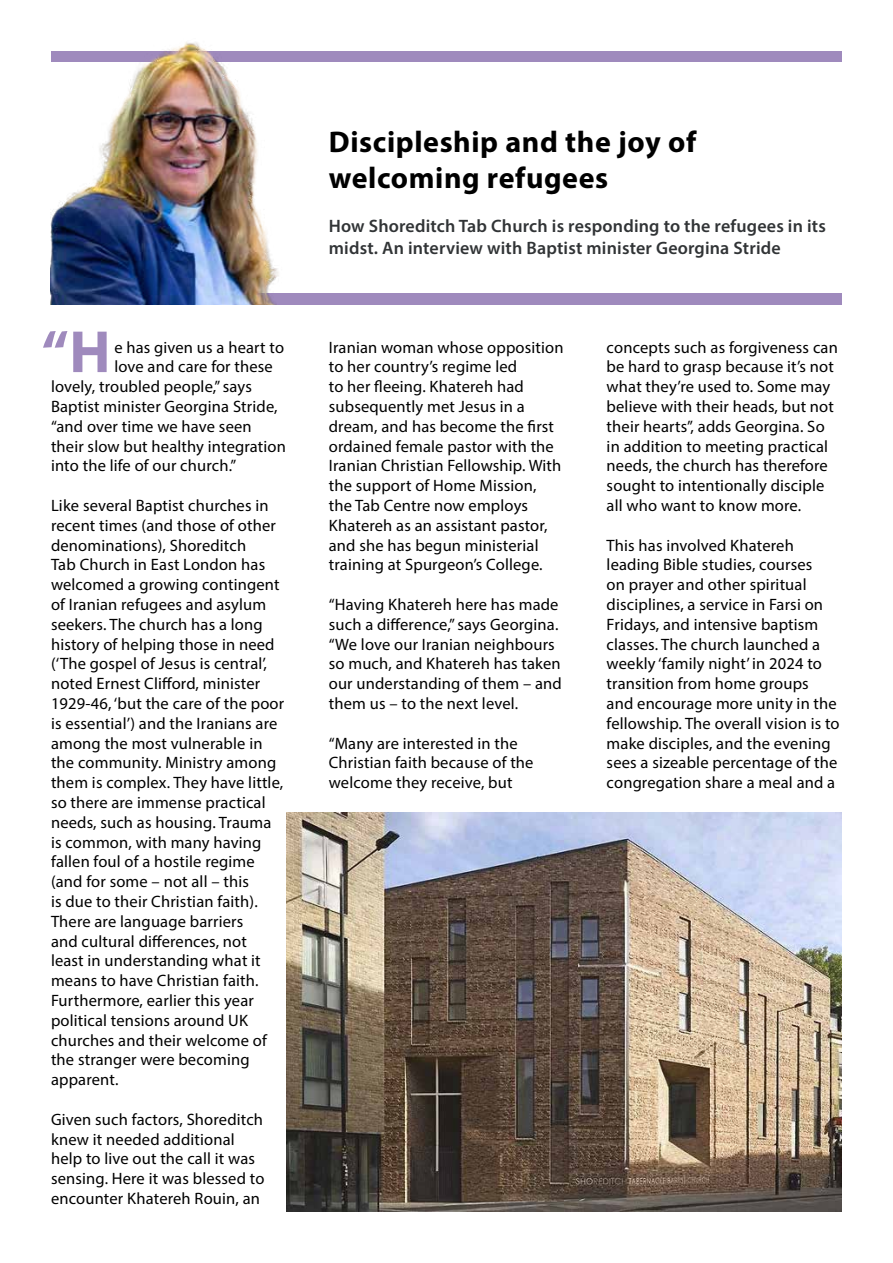
<style>
.page{position:relative;width:893px;height:1263px;background:#fff}
.page>*{position:absolute;margin:0;border:0;box-sizing:border-box;transform-origin:0 0}
.t1{font:700 60px "Myriad Pro";color:#9f8abd}
.t2{font:700 30px/36px "Myriad Pro";letter-spacing:.02em;color:#000}
.t3{font:600 18px/21.6px "Myriad Pro";letter-spacing:.01em;color:#313436}
.t4{font:16.5px/19.8px "Myriad Pro";letter-spacing:.01em;color:#000}
</style>
<div class="page">
<div style="left:51px;top:51px;width:791px;height:11px;background:#9f8abd"></div>
<div style="left:51px;top:293px;width:791px;height:11px;background:#9f8abd"></div>
<img style="left:286px;top:812px;width:556px;height:400px">
<img style="left:51px;top:42px;width:228px;height:262px">
<h1 class="t1" style="left:41px;top:313px;width:71px">“H</h1>
<p class="t4" style="left:114px;top:337px;width:171px">e has given us a heart to</p>
<p class="t4" style="left:114px;top:357px;width:160px">love and care for these</p>
<p class="t4" style="left:51px;top:376px;width:202px">lovely, troubled people,” says</p>
<p class="t4" style="left:51px;top:396px;width:228px">Baptist minister Georgina Stride,</p>
<p class="t4" style="left:51px;top:416px;width:202px">“and over time we have seen</p>
<p class="t4" style="left:51px;top:436px;width:236px">their slow but healthy integration</p>
<p class="t4" style="left:51px;top:456px;width:187px">into the life of our church.”</p>
<p class="t4" style="left:51px;top:495px;width:235px">Like several Baptist churches in recent times (and those of other denominations), Shoreditch<br>Tab Church in East London has welcomed a growing contingent of Iranian refugees and asylum seekers. The church has a long history of helping those in need (‘The gospel of Jesus is central’, noted Ernest Clifford, minister<br>1929-46, ‘but the care of the poor is essential’) and the Iranians are among the most vulnerable in the community. Ministry among them is complex. They have little, so there are immense practical needs, such as housing. Trauma is common, with many having fallen foul of a hostile regime (and for some – not all – this<br>is due to their Christian faith).<br>There are language barriers<br>and cultural differences, not<br>least in understanding what it means to have Christian faith.<br>Furthermore, earlier this year political tensions around UK churches and their welcome of the stranger were becoming apparent.</p>
<p class="t4" style="left:51px;top:1109px;width:215px">Given such factors, Shoreditch knew it needed additional help to live out the call it was sensing. Here it was blessed to encounter Khatereh Rouin, an</p>
<h2 class="t2" style="left:329px;top:123px;width:369px">Discipleship and the joy of welcoming refugees</h2>
<p class="t3" style="left:329px;top:215px;width:498px">How Shoreditch Tab Church is responding to the refugees in its midst. An interview with Baptist minister Georgina Stride</p>
<p class="t4" style="left:329px;top:337px;width:236px">Iranian woman whose opposition to her country’s regime led<br>to her fleeing. Khatereh had subsequently met Jesus in a dream, and has become the first ordained female pastor with the<br>Iranian Christian Fellowship. With the support of Home Mission, the Tab Centre now employs<br>Khatereh as an assistant pastor, and she has begun ministerial training at Spurgeon’s College.</p>
<p class="t4" style="left:329px;top:594px;width:235px">“Having Khatereh here has made such a difference,” says Georgina. “We love our Iranian neighbours so much, and Khatereh has taken our understanding of them – and them us – to the next level.</p>
<p class="t4" style="left:329px;top:733px;width:206px">“Many are interested in the<br>Christian faith because of the welcome they receive, but</p>
<p class="t4" style="left:607px;top:337px;width:233px">concepts such as forgiveness can be hard to grasp because it’s not what they’re used to. Some may believe with their heads, but not their hearts”, adds Georgina. So in addition to meeting practical needs, the church has therefore sought to intentionally disciple all who want to know more.</p>
<p class="t4" style="left:607px;top:535px;width:234px">This has involved Khatereh leading Bible studies, courses<br>on prayer and other spiritual disciplines, a service in Farsi on<br>Fridays, and intensive baptism classes. The church launched a weekly ‘family night’ in 2024 to transition from home groups and encourage more unity in the fellowship. The overall vision is to make disciples, and the evening sees a sizeable percentage of the congregation share a meal and a</p>
</div>
